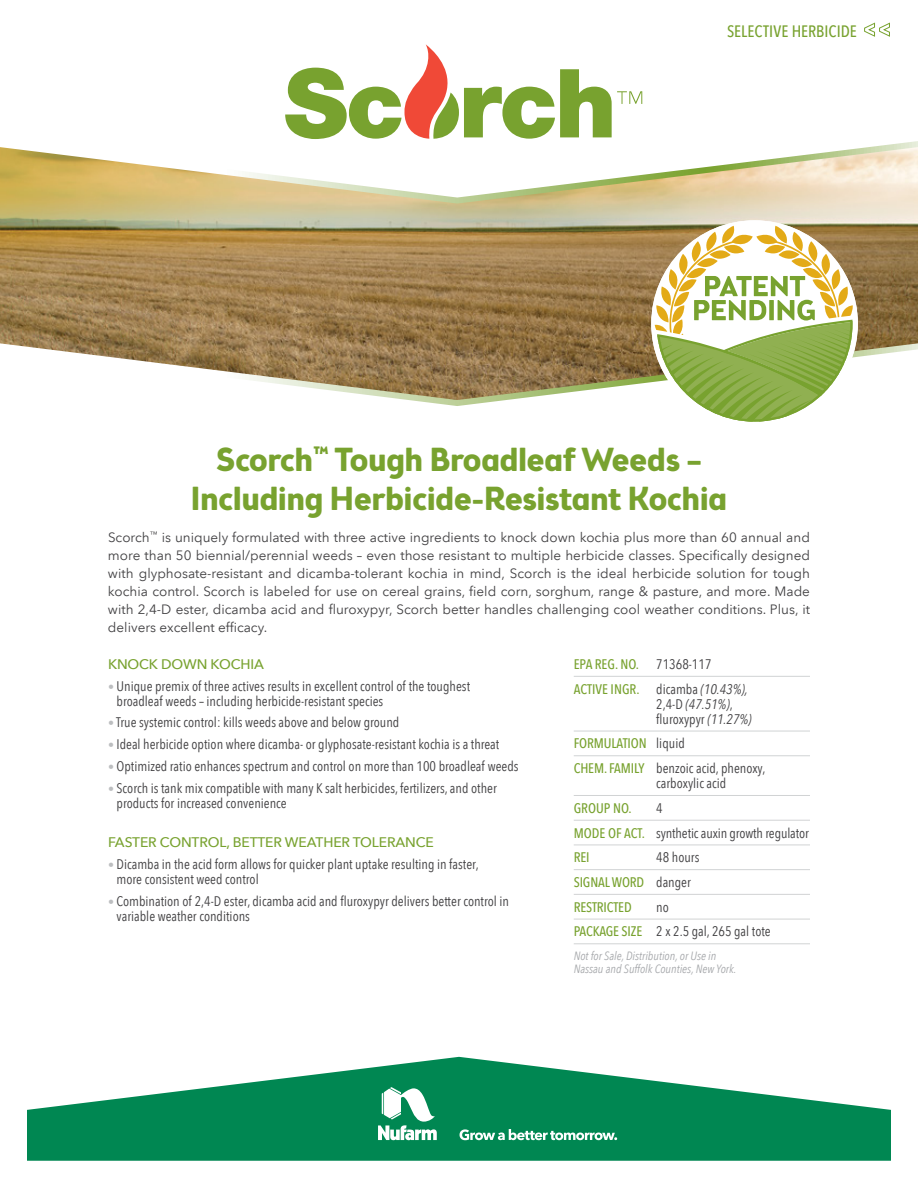
<style>
.page{position:relative;width:918px;height:1188px;background:#fff}
.page>*{position:absolute;margin:0;border:0;box-sizing:border-box;transform-origin:0 0}
.t1{font:700 33px/39.6px "Brooklyn Samuels Five";color:#78a22f;text-align:center}
.t2{font:500 condensed 16.5px "Avenir Next LT Pro";letter-spacing:.005em;color:#78a22f}
.t3{font:condensed 13.8px/15px "Avenir Next LT Pro";color:#414042}
.t4{font:500 condensed 13.8px/24.8px "Avenir Next LT Pro";letter-spacing:-.005em;color:#78a22f}
.t5{font:500 13.8px "Avenir Next LT Pro";letter-spacing:-.01em;color:#78a22f}
.t6{font:13.5px/18px "Avenir Next LT Pro";color:#414042;text-align:justify}
.t7{font:italic condensed 12px/13.5px "Avenir Next LT Pro";color:#a7a9ac}
.s1{font-weight:400;color:#414042}
.s2{font-weight:400;font-style:italic;color:#414042}
.s3{font-style:italic}
.s4{font-weight:500;color:#78a22f}
.s5{font-size:12px;color:#bcbec0}
</style>
<div class="page">
<hr style="left:574px;top:676px;width:236px;height:1px;background:#d1d3d4">
<hr style="left:574px;top:731px;width:236px;height:1px;background:#d1d3d4">
<hr style="left:574px;top:755px;width:236px;height:1px;background:#d1d3d4">
<hr style="left:574px;top:795px;width:236px;height:1px;background:#d1d3d4">
<hr style="left:574px;top:820px;width:236px;height:1px;background:#d1d3d4">
<hr style="left:574px;top:845px;width:236px;height:1px;background:#d1d3d4">
<hr style="left:574px;top:869px;width:236px;height:1px;background:#d1d3d4">
<hr style="left:574px;top:894px;width:236px;height:1px;background:#d1d3d4">
<hr style="left:574px;top:919px;width:236px;height:1px;background:#d1d3d4">
<hr style="left:574px;top:943px;width:236px;height:1px;background:#d1d3d4">
<svg style="left:864px;top:22px;width:26px;height:15px"></svg>
<svg style="left:27px;top:1057px;width:864px;height:104px;fill:#008752"></svg>
<svg style="left:378px;top:1087px;width:59px;height:53px"></svg>
<svg style="left:460px;top:1129px;width:157px;height:11px"></svg>
<svg style="left:285px;top:44px;width:357px;height:92px"></svg>
<svg style="left:0;top:136px;width:918px;height:270px"></svg>
<div style="left:651px;top:220px;width:207px;height:207px;background:#fff;border-radius:50%"></div>
<svg style="left:655px;top:226px;width:198px;height:196px"></svg>
<p class="t2" style="left:727px;top:21px;width:129px">SELECTIVE HERBICIDE</p>
<h1 class="t1" style="left:191px;top:442px;width:538px">Scorch<sup>™</sup> Tough Broadleaf Weeds –<br>Including Herbicide-Resistant Kochia</h1>
<p class="t6" style="left:108px;top:528px;width:704px">Scorch<sup>™</sup> is uniquely formulated with three active ingredients to knock down kochia plus more than 60 annual and more than 50 biennial/perennial weeds – even those resistant to multiple herbicide classes. Specifically designed with glyphosate-resistant and dicamba-tolerant kochia in mind, Scorch is the ideal herbicide solution for tough kochia control. Scorch is labeled for use on cereal grains, field corn, sorghum, range &amp; pasture, and more. Made with 2,4-D ester, dicamba acid and fluroxypyr, Scorch better handles challenging cool weather conditions. Plus, it delivers excellent efficacy.</p>
<p class="t4" style="left:574px;top:652px;width:176px">EPA REG. NO. <span class="s1">71368-117<br></span>ACTIVE IN GR. <span class="s1">dicamba</span> <span class="s2">(10.43%),</span></p>
<p class="t3" style="left:656px;top:696px;width:97px">2,4-D <span class="s3">(47.51%)</span>, fluroxypyr <span class="s3">(11.27%)</span></p>
<p class="t3" style="left:574px;top:731px;width:193px;line-height:24.8px"><span class="s4">FORMULATION</span> liquid<br><span class="s4">CHEM. FAMILY</span> benzoic acid, phenoxy,</p>
<p class="t3" style="left:656px;top:776px;width:72px">carboxylic acid</p>
<p class="t4" style="left:574px;top:796px;width:59px">GROUP NO.</p>
<p class="t5" style="left:108px;top:656px;width:158px">KNOCK DOWN KOCHIA</p>
<p class="t3" style="left:117px;top:678px;width:355px;text-indent:-9px"><span class="s5">•</span> Unique premix of three actives results in excellent control of the toughest broadleaf weeds – including herbicide-resistant species</p>
<p class="t3" style="left:108px;top:715px;width:293px"><span class="s5">•</span> True systemic control: kills weeds above and below ground</p>
<p class="t3" style="left:108px;top:737px;width:393px"><span class="s5">•</span> Ideal herbicide option where dicamba- or glyphosate-resistant kochia is a threat</p>
<p class="t3" style="left:108px;top:759px;width:412px"><span class="s5">•</span> Optimized ratio enhances spectrum and control on more than 100 broadleaf weeds</p>
<p class="t3" style="left:117px;top:780px;width:382px;text-indent:-9px"><span class="s5">•</span> Scorch is tank mix compatible with many K salt herbicides, fertilizers, and other products for increased convenience</p>
<p class="t5" style="left:108px;top:834px;width:327px">FASTER CONTROL, BETTER WEATHER TOLERANCE</p>
<p class="t3" style="left:117px;top:857px;width:364px;text-indent:-9px"><span class="s5">•</span> Dicamba in the acid form allows for quicker plant uptake resulting in faster, more consistent weed control</p>
<p class="t3" style="left:117px;top:894px;width:394px;text-indent:-9px"><span class="s5">•</span> Combination of 2,4-D ester, dicamba acid and fluroxypyr delivers better control in variable weather conditions</p>
<p class="t3" style="left:574px;top:796px;width:237px;line-height:24.8px;text-indent:83px">4<br><span class="s4">MODE OF ACT.</span> synthetic auxin growth regulator<br><span class="s4">REI</span></p>
<p class="t4" style="left:574px;top:845px;width:127px;text-indent:83px"><span class="s1">48 hours<br></span>SIGNAL WORD <span class="s1">danger<br></span>RESTRICTED</p>
<p class="t3" style="left:574px;top:895px;width:199px;line-height:24.8px;text-indent:83px">no<br><span class="s4">PACKAGE SIZE</span> 2 x 2.5 gal, 265 gal tote</p>
<p class="t7" style="left:574px;top:949px;width:164px">Not for Sale, Distribution, or Use in<br>Nassau and Suffolk Counties, New York.</p>
</div>
